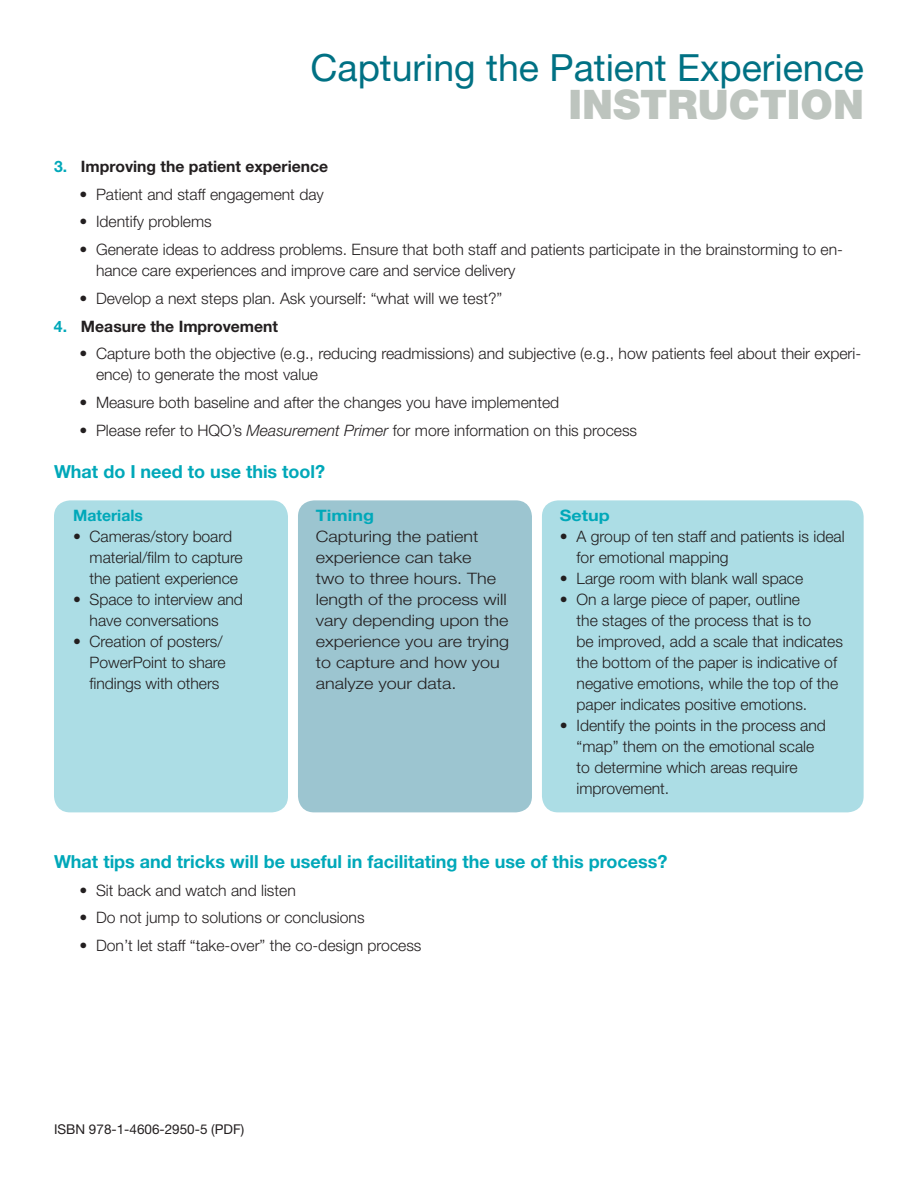
<style>
.page{position:relative;width:918px;height:1188px;background:#fff}
.page>*{position:absolute;margin:0;border:0;box-sizing:border-box;transform-origin:0 0}
.t1{font:900 40.8px "Helvetica Neue LT Std";color:#bdc4be}
.t2{font:37.5px "Helvetica Neue LT Std";color:#007184}
.t3{font:700 18px "Helvetica Neue LT Std";color:#00a8b9}
.t4{font:300 15.75px/21px "Helvetica Neue LT Std";color:#231f20}
.t5{font:300 15.75px/21px "Helvetica Neue LT Std";color:#231f20;scale:1.14 1}
.t6{font:700 15.75px "Helvetica Neue LT Std";color:#231f20}
.t7{font:700 15.75px "Helvetica Neue LT Std";color:#00a8b9;scale:1.14 1}
.t8{font:700 15.75px "Helvetica Neue LT Std";color:#00a8b9}
.t9{font:13.5px "Helvetica Neue LT Std";color:#231f20}
.s1{color:#00a8b9}
.s2{font-style:italic}
</style>
<div class="page">
<div style="left:54px;top:500px;width:234px;height:312px;background:#acdde5;border-radius:16px"></div>
<div style="left:298px;top:500px;width:234px;height:312px;background:#9cc5d0;border-radius:16px"></div>
<div style="left:542px;top:500px;width:322px;height:312px;background:#acdde5;border-radius:16px"></div>
<h2 class="t2" style="left:310px;top:45px;width:555px">Capturing the Patient Experience</h2>
<h1 class="t1" style="left:569px;top:81px;width:297px">INSTRUCTION</h1>
<p class="t6" style="left:54px;top:157px;width:276px"><span class="s1">3.</span> Improving the patient experience</p>
<p class="t4" style="left:79px;top:183px;width:246px">• Patient and staff engagement day</p>
<p class="t4" style="left:79px;top:211px;width:134px">• Identify problems</p>
<p class="t4" style="left:96px;top:239px;width:749px;text-indent:-17px">• Generate ideas to address problems. Ensure that both staff and patients participate in the brainstorming to en&shy;hance care experiences and improve care and service delivery</p>
<p class="t4" style="left:79px;top:287px;width:424px">• Develop a next steps plan. Ask yourself: “what will we test?”</p>
<p class="t6" style="left:54px;top:316px;width:226px"><span class="s1">4.</span> Measure the Improvement</p>
<p class="t4" style="left:96px;top:343px;width:767px;text-indent:-17px">• Capture both the objective (e.g., reducing readmissions) and subjective (e.g., how patients feel about their experi&shy;ence) to generate the most value</p>
<p class="t4" style="left:79px;top:392px;width:481px">• Measure both baseline and after the changes you have implemented</p>
<p class="t4" style="left:79px;top:419px;width:559px">• Please refer to HQO’s <span class="s2">Measurement Primer</span> for more information on this process</p>
<p class="t3" style="left:54px;top:460px;width:273px">What do I need to use this tool?</p>
<p class="t8" style="left:73px;top:505px;width:71px">Materials</p>
<p class="t4" style="left:90px;top:525px;width:155px;text-indent:-16px">• Cameras/story board material/film to capture the patient experience</p>
<p class="t4" style="left:73px;top:588px;width:171px;text-align:center">• Space to interview and have conversations</p>
<p class="t4" style="left:90px;top:630px;width:138px;text-indent:-16px">• Creation of posters/<br>PowerPoint to share findings with others</p>
<p class="t7" style="left:316px;top:505px;width:52px">Timing</p>
<p class="t5" style="left:316px;top:525px;width:171px">Capturing the patient experience can take<br>two to three hours. The length of the process will vary depending upon the experience you are trying to capture and how you analyze your data.</p>
<p class="t7" style="left:560px;top:505px;width:45px">Setup</p>
<p class="t4" style="left:577px;top:525px;width:270px;text-indent:-17px">• A group of ten staff and patients is ideal for emotional mapping</p>
<p class="t4" style="left:560px;top:567px;width:245px">• Large room with blank wall space</p>
<p class="t4" style="left:577px;top:588px;width:268px;text-indent:-17px">• On a large piece of paper, outline<br>the stages of the process that is to<br>be improved, add a scale that indicates the bottom of the paper is indicative of negative emotions, while the top of the paper indicates positive emotions.</p>
<p class="t4" style="left:577px;top:714px;width:251px;text-indent:-17px">• Identify the points in the process and “map” them on the emotional scale to determine which areas require improvement.</p>
<p class="t3" style="left:54px;top:850px;width:615px">What tips and tricks will be useful in facilitating the use of this process?</p>
<p class="t4" style="left:80px;top:879px;width:218px">• Sit back and watch and listen</p>
<p class="t4" style="left:80px;top:907px;width:287px">• Do not jump to solutions or conclusions</p>
<p class="t4" style="left:80px;top:935px;width:344px">• Don’t let staff “take-over” the co-design process</p>
<p class="t9" style="left:54px;top:1121px;width:192px">ISBN 978-1-4606-2950-5 (PDF)</p>
</div>
